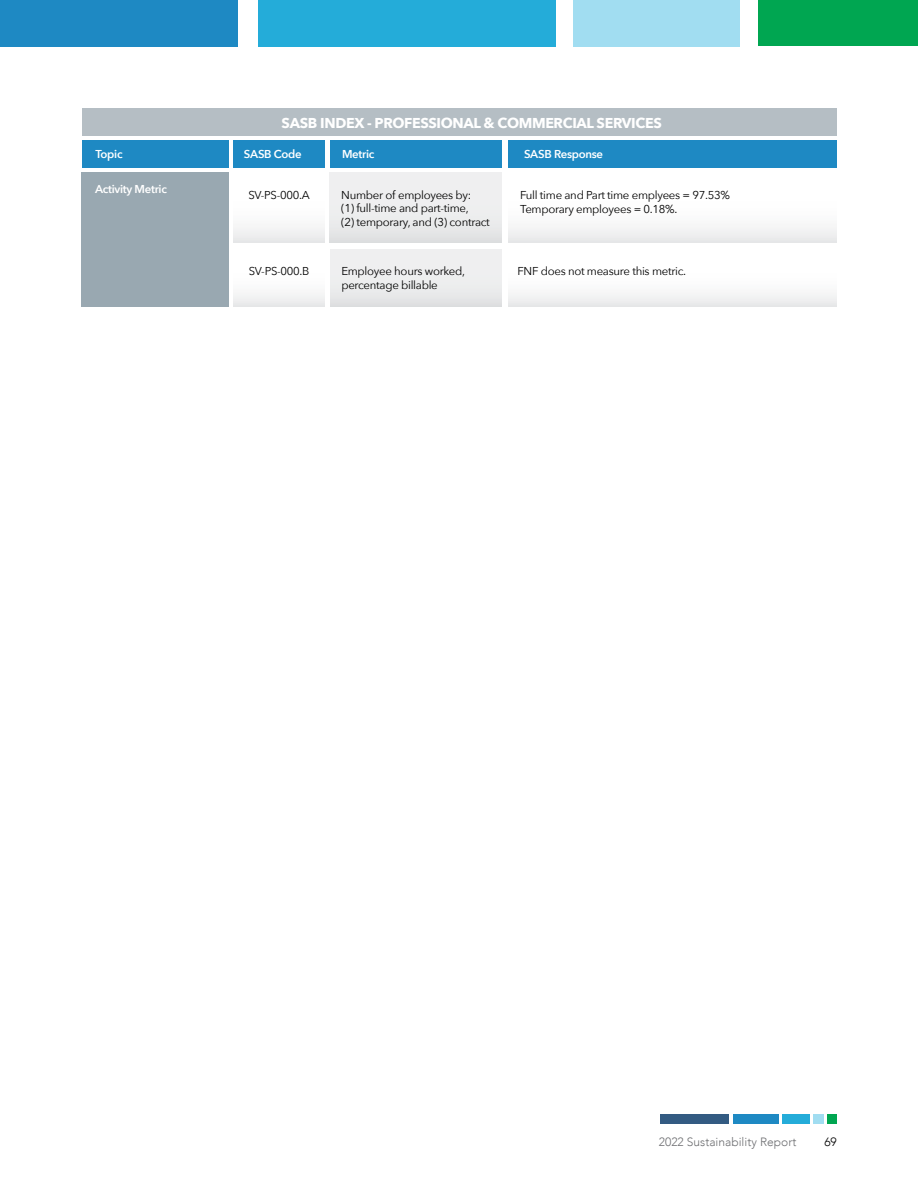
<style>
.page{position:relative;width:918px;height:1188px;background:#fff}
.page>*{position:absolute;margin:0;border:0;box-sizing:border-box;transform-origin:0 0}
.t1{font:700 14.25px "Avenir Next";letter-spacing:-.025em;color:#fff}
.t2{font:300 12px "Avenir";color:#6d6e71}
.t3{font:300 12px "Avenir";color:#000}
.t4{font:11.4px/13.6px "Avenir Next";letter-spacing:-.025em;color:#000}
.t5{font:600 11.4px "Avenir Next";letter-spacing:-.025em;color:#fff}
</style>
<div class="page">
<div style="left:0;top:0;width:237px;height:46px;background:#1e89c3"></div>
<div style="left:258px;top:0;width:298px;height:46px;background:#24acd9"></div>
<div style="left:573px;top:0;width:167px;height:46px;background:#a1ddf1"></div>
<div style="left:758px;top:0;width:160px;height:46px;background:#00a651"></div>
<div style="left:660px;top:1115px;width:69px;height:9px;background:#335b82"></div>
<div style="left:733px;top:1115px;width:46px;height:9px;background:#1e89c3"></div>
<div style="left:783px;top:1115px;width:27px;height:9px;background:#24acd9"></div>
<div style="left:813px;top:1115px;width:11px;height:9px;background:#a1ddf1"></div>
<div style="left:828px;top:1115px;width:9px;height:9px;background:#00a651"></div>
<div style="left:82px;top:108px;width:755px;height:27px;background:#b5bec4"></div>
<div style="left:330px;top:173px;width:171px;height:70px;background:linear-gradient(to right,#ebeced,#ebeced)"></div>
<div style="left:233px;top:173px;width:92px;height:70px;background:linear-gradient(to bottom,#fff,#efeff0)"></div>
<div style="left:509px;top:173px;width:328px;height:70px;background:linear-gradient(to bottom,#fff,#efeff0)"></div>
<div style="left:81px;top:172px;width:147px;height:135px;background:#99a8b1"></div>
<div style="left:330px;top:249px;width:171px;height:58px;background:linear-gradient(to bottom,#f3f3f4,#e4e5e6)"></div>
<div style="left:234px;top:249px;width:91px;height:58px;background:linear-gradient(to bottom,#fff,#efeff0)"></div>
<div style="left:509px;top:249px;width:328px;height:58px;background:linear-gradient(to bottom,#fff,#efeff0)"></div>
<div style="left:233px;top:140px;width:92px;height:28px;background:#1e89c3"></div>
<div style="left:330px;top:140px;width:172px;height:28px;background:#1e89c3"></div>
<div style="left:509px;top:140px;width:328px;height:28px;background:#1e89c3"></div>
<div style="left:82px;top:140px;width:146px;height:28px;background:#1e89c3"></div>
<p class="t1" style="left:282px;top:111px;width:382px">SASB INDEX - PROFESSIONAL &amp; COMMERCIAL SERVICES</p>
<p class="t5" style="left:96px;top:144px;width:29px">Topic</p>
<p class="t5" style="left:244px;top:144px;width:59px">SASB Code</p>
<p class="t5" style="left:342px;top:144px;width:34px">Metric</p>
<p class="t5" style="left:524px;top:144px;width:81px">SASB Response</p>
<p class="t5" style="left:95px;top:180px;width:73px">Activity Metric</p>
<p class="t4" style="left:248px;top:187px;width:63px">SV-PS-000.A</p>
<p class="t4" style="left:341px;top:187px;width:150px">Number of employees by:<br>(1) full-time and part-time,<br>(2) temporary, and (3) contract</p>
<p class="t4" style="left:249px;top:264px;width:62px">SV-PS-000.B</p>
<p class="t4" style="left:341px;top:264px;width:125px">Employee hours worked, percentage billable</p>
<p class="t4" style="left:517px;top:264px;width:170px">FNF does not measure this metric.</p>
<p class="t4" style="left:520px;top:188px;width:211px">Full time and Part time emplyees = 97.53%<br>Temporary employees = 0.18%.</p>
<p class="t2" style="left:659px;top:1135px;width:139px">2022 Sustainability Report</p>
<p class="t3" style="left:824px;top:1135px;width:14px">69</p>
</div>
